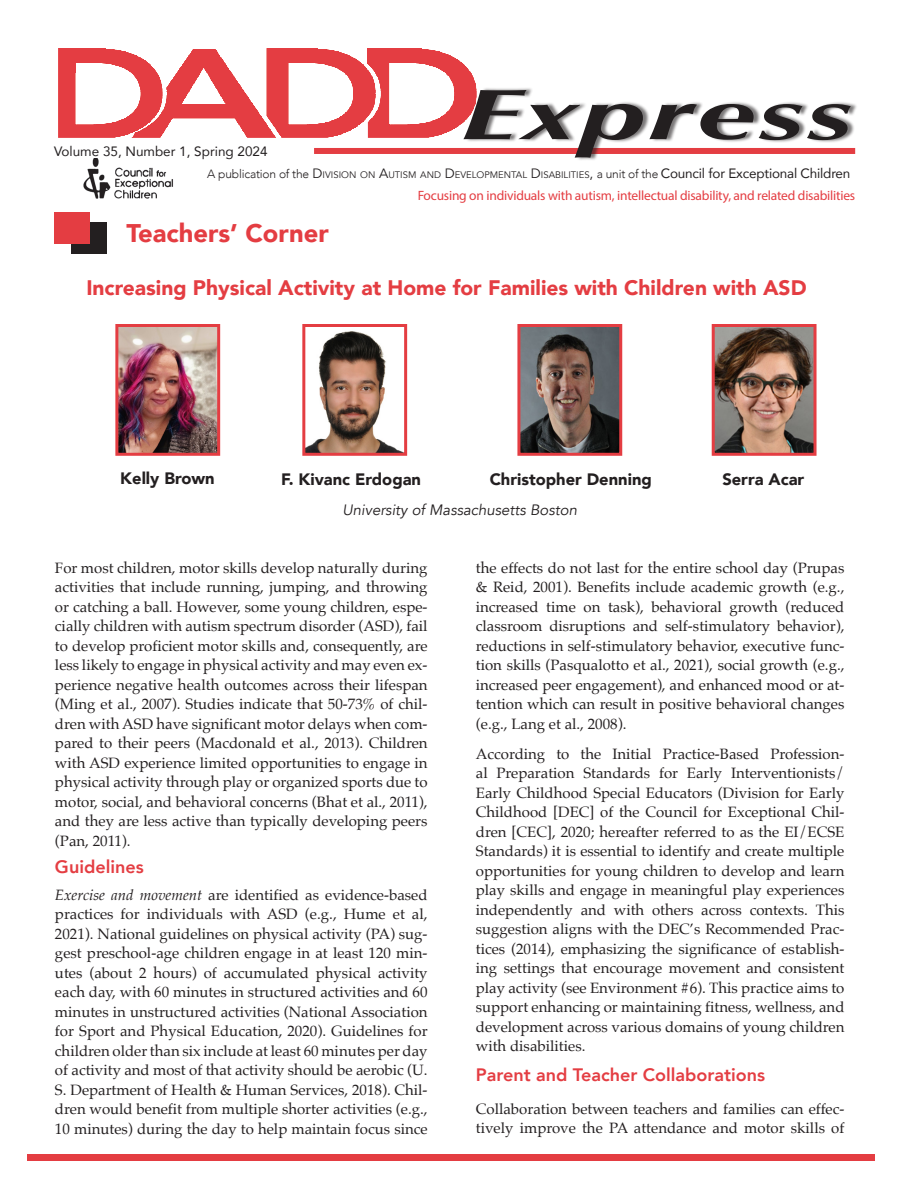
<style>
.page{position:relative;width:918px;height:1188px;background:#fff}
.page>*{position:absolute;margin:0;border:0;box-sizing:border-box;transform-origin:0 0}
.t1{font:italic 700 72px "Optima";letter-spacing:.02em;color:#231f20;scale:1.64 1}
.t2{font:900 25.5px "Avenir";color:#e43d42}
.t3{font:900 21px "Avenir";color:#e43d42}
.body_text{font:800 18px "Avenir";color:#e43d42}
.author_name_left{font:900 16.5px "Avenir";color:#231f20}
.body_text-2{font:15px/19.5px "Palatino";color:#231f20;text-align:justify}
.body_text-3{font:italic 15px "Avenir";color:#231f20}
.t4{font:13.5px "Myriad Pro";letter-spacing:-.015em;color:#e43d42}
.t5{font:13.5px "Avenir";color:#231f20}
.t6{font:9.45px "Avenir";color:#231f20}
.s1{font-weight:300;font-size:12px}
.s2{font-size:13.5px}
.s3{font-style:italic}
</style>
<div class="page">
<div style="left:28px;top:1154px;width:847px;height:6px;background:#e43d42"></div>
<div style="left:314px;top:148px;width:541px;height:6px;background:#e43d42"></div>
<img style="left:83px;top:158px;width:90px;height:41px">
<div style="left:466px;top:87px;width:392px;height:74px;background:#231f20;opacity:.6"></div>
<img style="left:58px;top:48px;width:419px;height:90px">
<div style="left:71px;top:223px;width:36px;height:31px;background:#231f20"></div>
<div style="left:54px;top:212px;width:36px;height:32px;background:#e43d42"></div>
<img style="left:119px;top:328px;width:97px;height:124px">
<div style="left:115px;top:324px;width:105px;height:132px;border:3px solid #e43d42"></div>
<img style="left:306px;top:331px;width:97px;height:121px">
<div style="left:302px;top:324px;width:105px;height:132px;border:3px solid #e43d42"></div>
<img style="left:521px;top:328px;width:97px;height:124px">
<div style="left:517px;top:324px;width:105px;height:132px;border:3px solid #e43d42"></div>
<img style="left:716px;top:328px;width:97px;height:124px">
<div style="left:712px;top:324px;width:105px;height:132px;border:3px solid #e43d42"></div>
<p class="t5" style="left:54px;top:141px;width:215px">Volume 35, Number 1, Spring 2024</p>
<h1 class="t1" style="left:459px;top:72px;width:241px">Express</h1>
<p class="t6" style="left:207px;top:169px;width:645px"><span class="s1">A publication of the</span> <span class="s2">D</span>IVISION ON <span class="s2">A</span>UTISM AND <span class="s2">D</span>EVELOPMENTAL <span class="s2">D</span>ISABILITIES<span class="s2">,</span> <span class="s1">a unit of the</span> <span class="s2">Council for Exceptional Children</span></p>
<p class="t4" style="left:418px;top:187px;width:439px">Focusing on individuals with autism, intellectual disability, and related disabilities</p>
<h1 class="t2" style="left:126px;top:211px;width:204px">Teachers’ Corner</h1>
<h1 class="t3" style="left:86px;top:270px;width:722px">Increasing Physical Activity at Home for Families with Children with ASD</h1>
<p class="author_name_left" style="left:120px;top:464px;width:96px">Kelly Brown</p>
<p class="author_name_left" style="left:281px;top:465px;width:141px">F. Kivanc Erdogan</p>
<p class="author_name_left" style="left:490px;top:465px;width:164px">Christopher Denning</p>
<p class="author_name_left" style="left:722px;top:465px;width:83px">Serra Acar</p>
<p class="body_text-3" style="left:343px;top:500px;width:236px">University of Massachusetts Boston</p>
<p class="body_text-2" style="left:55px;top:558px;width:374px">For most children, motor skills develop naturally during activities that include running, jumping, and throwing or catching a ball. However, some young children, espe&shy;cially children with autism spectrum disorder (ASD), fail to develop proficient motor skills and, consequently, are less likely to engage in physical activity and may even ex&shy;perience negative health outcomes across their lifespan (Ming et al., 2007). Studies indicate that 50-73% of chil&shy;dren with ASD have significant motor delays when com&shy;pared to their peers (Macdonald et al., 2013). Children with ASD experience limited opportunities to engage in physical activity through play or organized sports due to motor, social, and behavioral concerns (Bhat et al., 2011), and they are less active than typically developing peers (Pan, 2011).</p>
<p class="body_text" style="left:55px;top:852px;width:90px">Guidelines</p>
<p class="body_text-2" style="left:55px;top:885px;width:374px"><span class="s3">Exercise and movement</span> are identified as evidence-based practices for individuals with ASD (e.g., Hume et al, 2021). National guidelines on physical activity (PA) sug&shy;gest preschool-age children engage in at least 120 min&shy;utes (about 2 hours) of accumulated physical activity each day, with 60 minutes in structured activities and 60 minutes in unstructured activities (National Association for Sport and Physical Education, 2020). Guidelines for children older than six include at least 60 minutes per day of activity and most of that activity should be aerobic (U.<br>S. Department of Health &amp; Human Services, 2018). Chil&shy;dren would benefit from multiple shorter activities (e.g., 10 minutes) during the day to help maintain focus since</p>
<p class="body_text-2" style="left:476px;top:558px;width:370px">the effects do not last for the entire school day (Prupas &amp; Reid, 2001). Benefits include academic growth (e.g., increased time on task), behavioral growth (reduced classroom disruptions and self-stimulatory behavior), reductions in self-stimulatory behavior, executive func&shy;tion skills (Pasqualotto et al., 2021), social growth (e.g., increased peer engagement), and enhanced mood or at&shy;tention which can result in positive behavioral changes (e.g., Lang et al., 2008).</p>
<p class="body_text-2" style="left:476px;top:744px;width:370px">According to the Initial Practice-Based Profession&shy;al Preparation Standards for Early Interventionists/ Early Childhood Special Educators (Division for Early Childhood [DEC] of the Council for Exceptional Chil&shy;dren [CEC], 2020; hereafter referred to as the EI/ECSE Standards) it is essential to identify and create multiple opportunities for young children to develop and learn play skills and engage in meaningful play experiences independently and with others across contexts. This suggestion aligns with the DEC’s Recommended Prac&shy;tices (2014), emphasizing the significance of establish&shy;ing settings that encourage movement and consistent play activity (see Environment #6). This practice aims to support enhancing or maintaining fitness, wellness, and development across various domains of young children with disabilities.</p>
<h3 class="body_text" style="left:476px;top:1061px;width:291px">Parent and Teacher Collaborations</h3>
<p class="body_text-2" style="left:476px;top:1099px;width:370px">Collaboration between teachers and families can effec&shy;tively improve the PA attendance and motor skills of</p>
</div>
